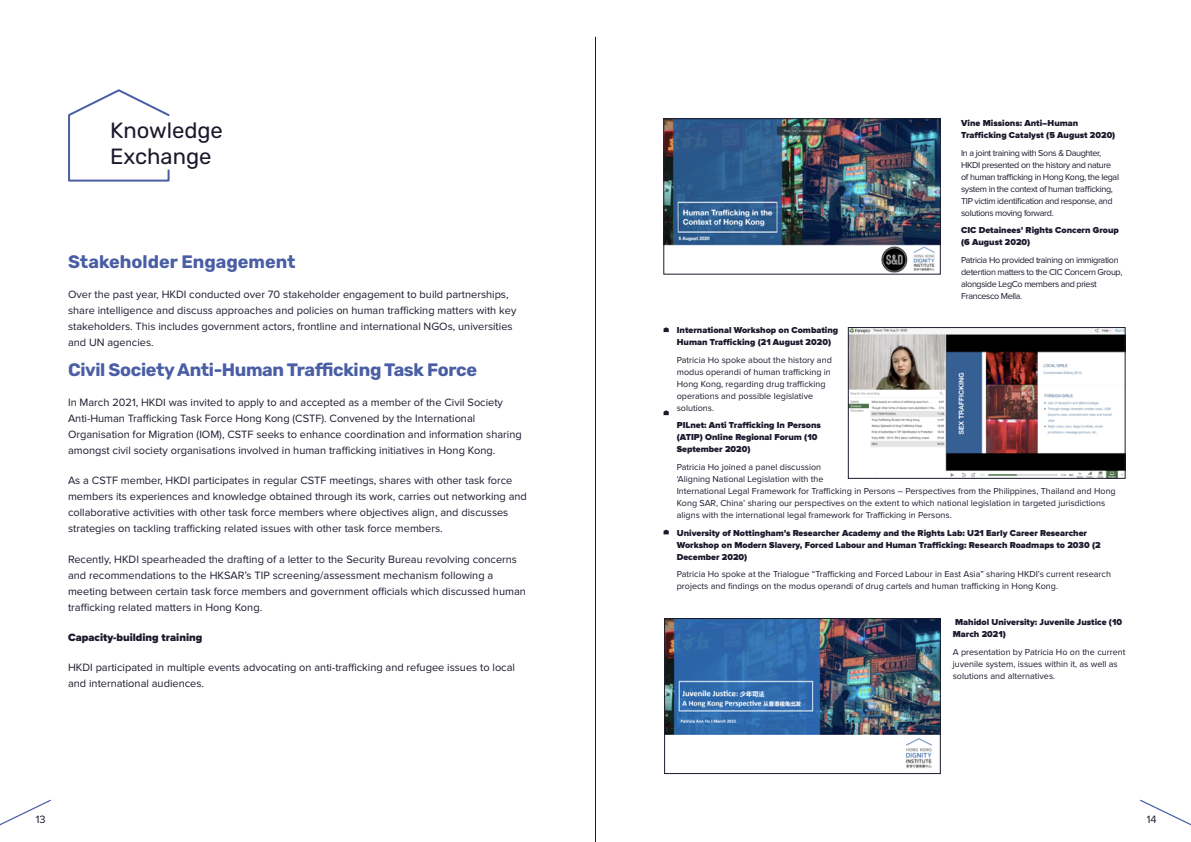
<style>
.page{position:relative;width:1191px;height:842px;background:#fff}
.page>*{position:absolute;margin:0;border:0;box-sizing:border-box;transform-origin:0 0}
.t1{font:22px/26px "Rubik";color:#1b1a2d}
.t2{font:700 18px "Rubik";letter-spacing:-.02em;color:#495ea4}
.t3{font:700 18px "Rubik";color:#495ea4}
.t4{font:11px/16px "Proxima Nova";color:#1b1a2d}
.t5{font:900 11px "Proxima Nova";color:#1b1a2d}
.t6{font:9px/12px "Proxima Nova";color:#1b1a2d}
.t7{font:900 9px/12px "Proxima Nova";color:#1b1a2d}
.t8{font:9px/12px "Proxima Nova";letter-spacing:-.04em;color:#1b1a2d}
</style>
<div class="page">
<svg style="left:0;top:799px;width:51px;height:27px"></svg>
<svg style="left:1140px;top:799px;width:51px;height:27px"></svg>
<svg style="left:68px;top:89px;width:102px;height:93px"></svg>
<img style="left:665px;top:120px;width:273px;height:152px">
<div style="left:663px;top:118px;width:277px;height:156px;border:1px solid #1b1a2d"></div>
<svg style="left:917px;top:122px;width:5px;height:4px"></svg>
<svg style="left:917px;top:216px;width:5px;height:5px"></svg>
<svg style="left:663px;top:327px;width:6px;height:5px"></svg>
<svg style="left:663px;top:410px;width:6px;height:5px"></svg>
<svg style="left:663px;top:530px;width:6px;height:4px"></svg>
<img style="left:666px;top:620px;width:272px;height:148px">
<div style="left:664px;top:618px;width:276px;height:156px;border:1px solid #1b1a2d"></div>
<hr style="left:595px;top:37px;width:1px;height:805px;background:#1b1a2d">
<img style="left:850px;top:329px;width:273px;height:148px">
<div style="left:848px;top:327px;width:277px;height:152px;border:1px solid #1b1a2d"></div>
<h1 class="t1" style="left:110px;top:117px;width:114px">Knowledge<br>Exchange</h1>
<p class="t7" style="left:961px;top:118px;width:156px">Vine Missions: Anti–Human<br>Trafficking Catalyst (5 August 2020)</p>
<p class="t8" style="left:961px;top:147px;width:159px">In a joint training with Sons &amp; Daughter, HKDI presented on the history and nature of human trafficking in Hong Kong, the legal system in the context of human trafficking, TIP victim identification and response, and solutions moving forward.</p>
<p class="t7" style="left:961px;top:225px;width:159px">CIC Detainees’ Rights Concern Group (6 August 2020)</p>
<p class="t8" style="left:961px;top:255px;width:163px">Patricia Ho provided training on immigration detention matters to the CIC Concern Group, alongside LegCo members and priest Francesco Mella.</p>
<h2 class="t3" style="left:68px;top:251px;width:229px">Stakeholder Engagement</h2>
<p class="t4" style="left:68px;top:287px;width:450px">Over the past year, HKDI conducted over 70 stakeholder engagement to build partnerships, share intelligence and discuss approaches and policies on human trafficking matters with key stakeholders. This includes government actors, frontline and international NGOs, universities and UN agencies.</p>
<h2 class="t2" style="left:68px;top:360px;width:410px">Civil Society Anti-Human Trafficking Task Force</h2>
<p class="t4" style="left:68px;top:395px;width:455px">In March 2021, HKDI was invited to apply to and accepted as a member of the Civil Society Anti-Human Trafficking Task Force Hong Kong (CSTF). Convened by the International Organisation for Migration (IOM), CSTF seeks to enhance coordination and information sharing amongst civil society organisations involved in human trafficking initiatives in Hong Kong.</p>
<p class="t4" style="left:68px;top:473px;width:460px">As a CSTF member, HKDI participates in regular CSTF meetings, shares with other task force members its experiences and knowledge obtained through its work, carries out networking and collaborative activities with other task force members where objectives align, and discusses strategies on tackling trafficking related issues with other task force members.</p>
<p class="t4" style="left:68px;top:551px;width:459px">Recently, HKDI spearheaded the drafting of a letter to the Security Bureau revolving concerns and recommendations to the HKSAR’s TIP screening/assessment mechanism following a meeting between certain task force members and government officials which discussed human trafficking related matters in Hong Kong.</p>
<p class="t5" style="left:68px;top:632px;width:136px">Capacity-building training</p>
<p class="t4" style="left:68px;top:660px;width:448px">HKDI participated in multiple events advocating on anti-trafficking and refugee issues to local and international audiences.</p>
<p class="t7" style="left:677px;top:324px;width:163px">International Workshop on Combating<br>Human Trafficking (21 August 2020)</p>
<p class="t6" style="left:677px;top:354px;width:157px">Patricia Ho spoke about the history and modus operandi of human trafficking in Hong Kong, regarding drug trafficking operations and possible legislative solutions.</p>
<p class="t7" style="left:677px;top:420px;width:146px">PILnet: Anti Trafficking In Persons (ATIP) Online Regional Forum (10<br>September 2020)</p>
<p class="t6" style="left:677px;top:461px;width:440px">Patricia Ho joined a panel discussion<br>‘Aligning National Legislation with the<br>International Legal Framework for Trafficking in Persons – Perspectives from the Philippines, Thailand and Hong Kong SAR, China’ sharing our perspectives on the extent to which national legislation in targeted jurisdictions aligns with the international legal framework for Trafficking in Persons.</p>
<p class="t7" style="left:677px;top:527px;width:425px">University of Nottingham’s Researcher Academy and the Rights Lab: U21 Early Career Researcher<br>Workshop on Modern Slavery, Forced Labour and Human Trafficking: Research Roadmaps to 2030 (2<br>December 2020)</p>
<p class="t6" style="left:677px;top:569px;width:436px">Patricia Ho spoke at the Trialogue “Trafficking and Forced Labour in East Asia” sharing HKDI’s current research projects and findings on the modus operandi of drug cartels and human trafficking in Hong Kong.</p>
<p class="t7" style="left:952px;top:617px;width:171px">Mahidol University: Juvenile Justice (10<br>March 2021)</p>
<p class="t6" style="left:952px;top:646px;width:174px">A presentation by Patricia Ho on the current juvenile system, issues within it, as well as solutions and alternatives.</p>
<p class="t4" style="left:36px;top:812px;width:11px">13</p>
<p class="t4" style="left:1146px;top:812px;width:11px">14</p>
</div>
